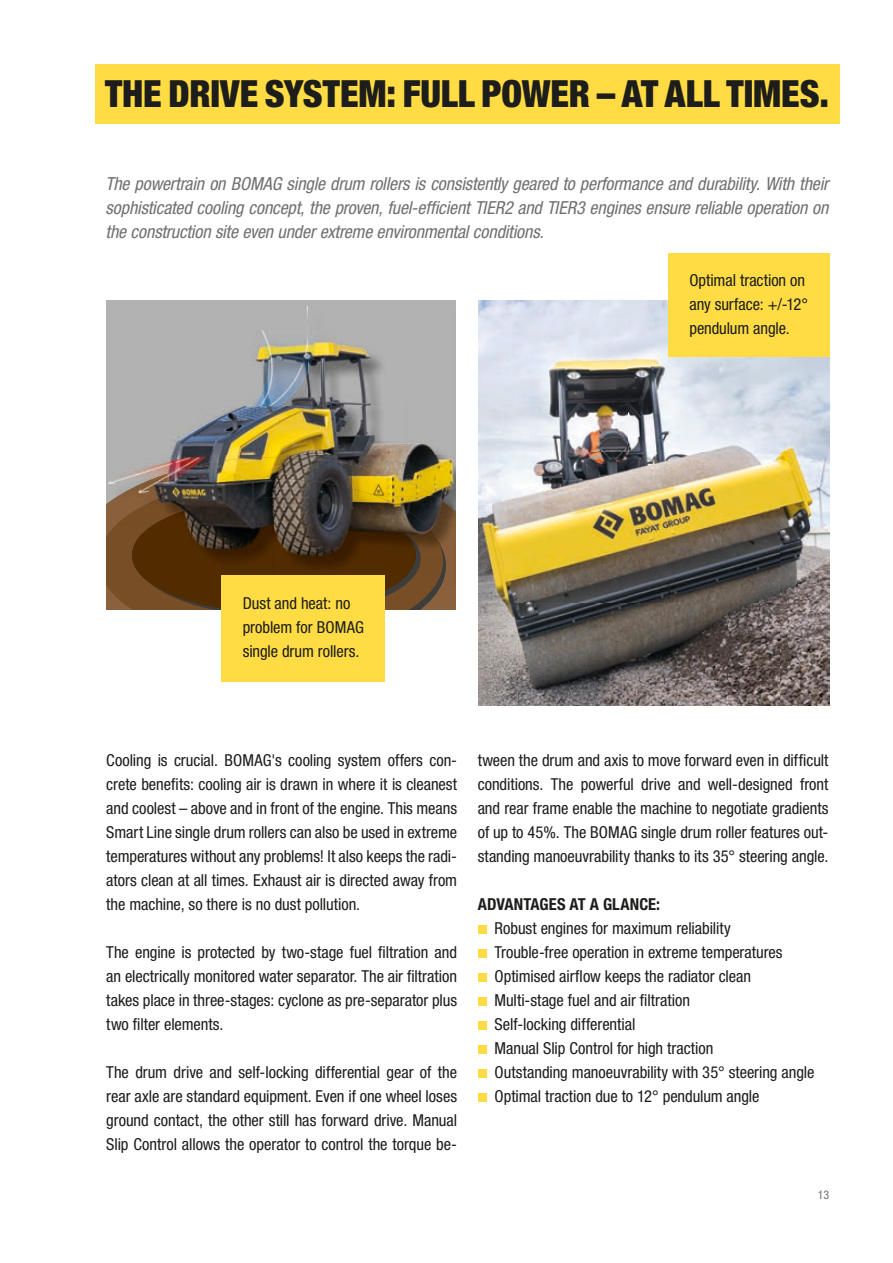
<style>
.page{position:relative;width:893px;height:1263px;background:#fff}
.page>*{position:absolute;margin:0;border:0;box-sizing:border-box;transform-origin:0 0}
.t1{font:900 condensed 37.5px "Helvetica Neue LT Pro";letter-spacing:-.005em;color:#1d1d1b}
.t2{font:italic condensed 18px/24px "Helvetica Neue LT Pro";letter-spacing:-.01em;color:#70706f;text-align:justify}
.t3{font:condensed 16.5px/24px "Helvetica Neue LT Pro";letter-spacing:-.005em;color:#1d1d1b;text-align:justify}
.t4{font:700 condensed 16.5px "Helvetica Neue LT Pro";letter-spacing:.005em;color:#1d1d1b}
.t5{font:condensed 12px "Helvetica Neue LT Pro";color:#70706f}
</style>
<div class="page">
<div style="left:95px;top:64px;width:744px;height:60px;background:#ffdc44"></div>
<div style="left:478px;top:925px;width:9px;height:9px;background:#ffdc44"></div>
<div style="left:478px;top:949px;width:9px;height:9px;background:#ffdc44"></div>
<div style="left:478px;top:973px;width:9px;height:9px;background:#ffdc44"></div>
<div style="left:478px;top:997px;width:9px;height:9px;background:#ffdc44"></div>
<div style="left:478px;top:1021px;width:9px;height:9px;background:#ffdc44"></div>
<div style="left:478px;top:1045px;width:9px;height:9px;background:#ffdc44"></div>
<div style="left:478px;top:1069px;width:9px;height:9px;background:#ffdc44"></div>
<div style="left:478px;top:1093px;width:9px;height:9px;background:#ffdc44"></div>
<img style="left:106px;top:306px;width:250px;height:50px">
<img style="left:446px;top:574px;width:10px;height:11px">
<svg style="left:106px;top:479px;width:340px;height:130px;background:#6e4a27"></svg>
<img style="left:106px;top:530px;width:34px;height:55px">
<img style="left:408px;top:574px;width:7px;height:11px">
<img style="left:140px;top:574px;width:268px;height:11px">
<img style="left:111px;top:310px;width:345px;height:174px">
<img style="left:435px;top:484px;width:21px;height:12px">
<img style="left:111px;top:463px;width:98px;height:63px">
<img style="left:209px;top:457px;width:226px;height:39px">
<img style="left:396px;top:496px;width:60px;height:39px">
<img style="left:443px;top:535px;width:13px;height:39px">
<img style="left:443px;top:540px;width:3px;height:34px">
<img style="left:114px;top:479px;width:282px;height:47px">
<img style="left:416px;top:504px;width:27px;height:70px">
<img style="left:111px;top:526px;width:21px;height:48px">
<img style="left:416px;top:530px;width:5px;height:44px">
<img style="left:132px;top:498px;width:284px;height:76px">
<div style="left:221px;top:576px;width:164px;height:106px;background:#ffdc44"></div>
<img style="left:478px;top:301px;width:351px;height:404px">
<div style="left:668px;top:253px;width:161px;height:103px;background:#ffdc44"></div>
<h1 class="t1" style="left:105px;top:71px;width:725px">THE DRIVE SYSTEM: FULL POWER – AT ALL TIMES.</h1>
<p class="t2" style="left:106px;top:172px;width:724px">The powertrain on BOMAG single drum rollers is consistently geared to performance and durability. With their sophisticated cooling concept, the proven, fuel-efficient TIER2 and TIER3 engines ensure reliable operation on the construction site even under extreme environmental conditions.</p>
<p class="t3" style="left:689px;top:268px;width:120px;text-align:left">Optimal traction on any surface: +/-12° pendulum angle.</p>
<p class="t3" style="left:243px;top:591px;width:123px;text-align:left">Dust and heat: no problem for BOMAG single drum rollers.</p>
<p class="t3" style="left:106px;top:748px;width:352px">Cooling is crucial. BOMAG's cooling system offers con&shy;crete benefits: cooling air is drawn in where it is cleanest and coolest – above and in front of the engine. This means Smart Line single drum rollers can also be used in extreme temperatures without any problems! It also keeps the radi&shy;ators clean at all times. Exhaust air is directed away from the machine, so there is no dust pollution.</p>
<p class="t3" style="left:106px;top:940px;width:352px">The engine is protected by two-stage fuel filtration and an electrically monitored water separator. The air filtration takes place in three-stages: cyclone as pre-separator plus two filter elements.</p>
<p class="t3" style="left:106px;top:1060px;width:352px">The drum drive and self-locking differential gear of the rear axle are standard equipment. Even if one wheel loses ground contact, the other still has forward drive. Manual Slip Control allows the operator to control the torque be-</p>
<p class="t3" style="left:478px;top:748px;width:352px">tween the drum and axis to move forward even in difficult conditions. The powerful drive and well-designed front and rear frame enable the machine to negotiate gradients of up to 45%. The BOMAG single drum roller features out&shy;standing manoeuvrability thanks to its 35° steering angle.</p>
<p class="t4" style="left:478px;top:894px;width:184px">ADVANTAGES AT A GLANCE:</p>
<p class="t3" style="left:494px;top:916px;width:321px;text-align:left">Robust engines for maximum reliability<br>Trouble-free operation in extreme temperatures Optimised airflow keeps the radiator clean Multi-stage fuel and air filtration<br>Self-locking differential<br>Manual Slip Control for high traction<br>Outstanding manoeuvrability with 35° steering angle Optimal traction due to 12° pendulum angle</p>
<p class="t5" style="left:818px;top:1188px;width:13px">13</p>
</div>
